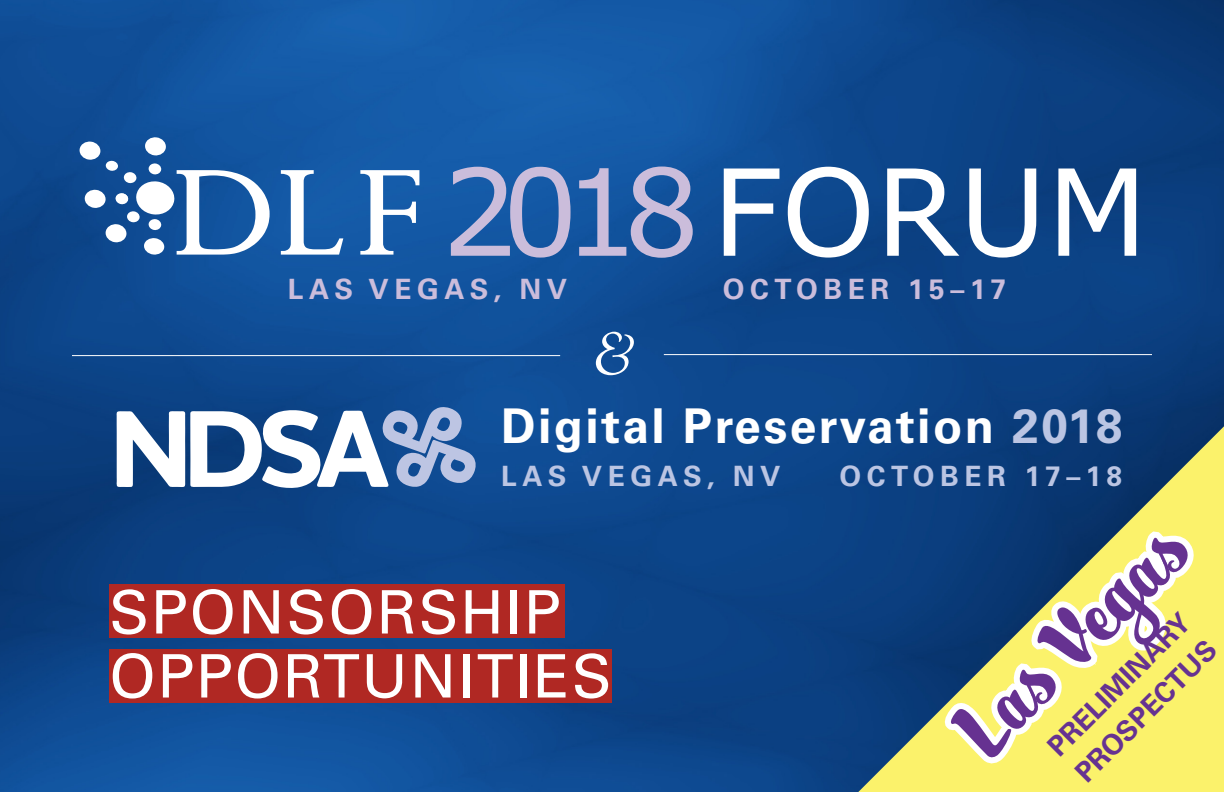
<style>
.page{position:relative;width:1224px;height:792px;background:#fff}
.page>*{position:absolute;margin:0;border:0;box-sizing:border-box;transform-origin:0 0}
.BT_plain__no_indents{font:120px "Verdana";color:#fff}
.BT_plain__no_indents-2{font:72px "Hucklebuck JF";color:#663291}
.t1{font:60px "Univers";letter-spacing:.03em;color:#fff}
.t2{font:500 60px "Grafolita Script";color:#fff}
.t3{font:700 48px "Univers";letter-spacing:.05em;color:#fff}
.t4{font:700 28px "Univers";letter-spacing:.2em;color:#bbc5e3}
.BT_plain__no_indents-3{font:700 28px "Univers";letter-spacing:.2em;color:#cbbddb}
.BT_plain__no_indents-4{font:700 28px "Univers";color:#663291}
.s1{color:#cbbddb}
.s2{color:#bbc5e3}
</style>
<div class="page">
<img style="left:0;top:0;width:1224px;height:792px">
<div style="left:109px;top:585px;width:455px;height:53px;background:#b02823"></div>
<div style="left:109px;top:649px;width:503px;height:53px;background:#b02823"></div>
<hr style="left:72px;top:355px;width:488px;height:1px;background:#fff">
<hr style="left:664px;top:354px;width:488px;height:1px;background:#fff">
<svg style="left:117px;top:407px;width:360px;height:81px"></svg>
<svg style="left:281px;top:170px;width:62px;height:85px"></svg>
<svg style="left:360px;top:170px;width:59px;height:85px"></svg>
<svg style="left:145px;top:137px;width:21px;height:19px"></svg>
<svg style="left:148px;top:163px;width:14px;height:12px"></svg>
<div style="left:124px;top:172px;width:13px;height:11px;background:#fff;border-radius:50%"></div>
<svg style="left:105px;top:160px;width:13px;height:11px"></svg>
<svg style="left:115px;top:193px;width:13px;height:12px"></svg>
<div style="left:116px;top:193px;width:12px;height:11px;background:#fff;border-radius:50%"></div>
<div style="left:127px;top:211px;width:13px;height:12px;background:#fff;border-radius:50%"></div>
<svg style="left:135px;top:170px;width:135px;height:85px"></svg>
<svg style="left:105px;top:224px;width:22px;height:19px"></svg>
<svg style="left:84px;top:189px;width:22px;height:20px"></svg>
<svg style="left:79px;top:141px;width:22px;height:19px"></svg>
<svg style="left:858px;top:426px;width:366px;height:366px"></svg>
<svg style="left:937px;top:521px;width:268px;height:255px"></svg>
<p class="BT_plain__no_indents" style="left:441px;top:136px;width:708px"><span class="s1">2018</span> FORUM</p>
<p class="BT_plain__no_indents-3" style="left:723px;top:273px;width:285px">OCTOBER 15–17</p>
<p class="BT_plain__no_indents-3" style="left:288px;top:273px;width:281px">LAS VEGAS, NV</p>
<p class="t2" style="left:592px;top:314px;width:39px">&amp;</p>
<p class="t3" style="left:501px;top:398px;width:623px">Digital Preservation <span class="s2">2018</span></p>
<p class="t4" style="left:501px;top:460px;width:281px">LAS VEGAS, NV</p>
<p class="t4" style="left:840px;top:460px;width:284px">OCTOBER 17–18</p>
<p class="t1" style="left:109px;top:577px;width:453px">SPONSORSHIP</p>
<p class="t1" style="left:109px;top:641px;width:504px">OPPORTUNITIES</p>
<p class="BT_plain__no_indents-2" style="left:935px;top:710px;width:296px;rotate:-45deg">Las Vegas</p>
<p class="BT_plain__no_indents-4" style="left:1041px;top:739px;width:190px;rotate:-45deg">PRELIMINARY</p>
<p class="BT_plain__no_indents-4" style="left:1068px;top:765px;width:188px;rotate:-45deg">PROSPECTUS</p>
</div>
